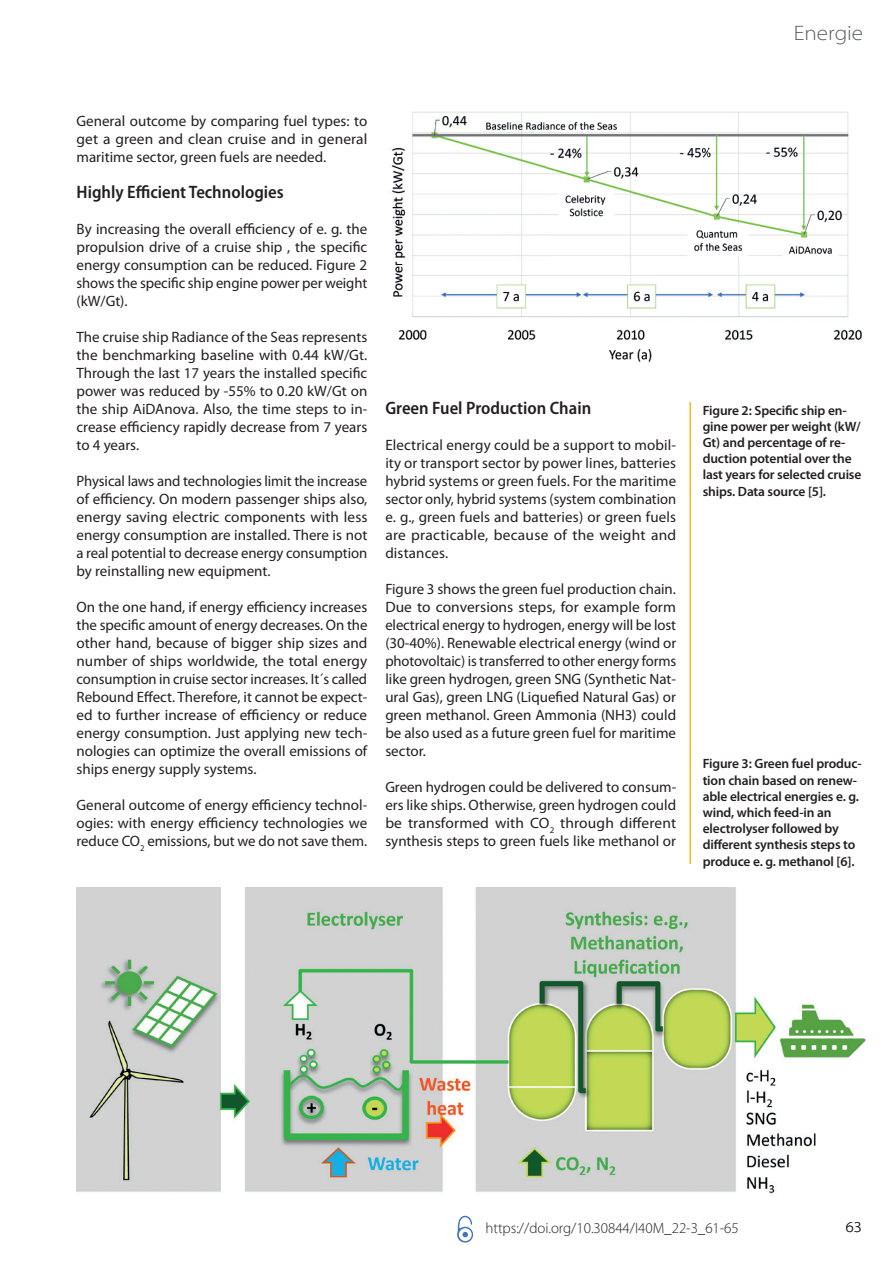
<style>
.page{position:relative;width:893px;height:1263px;background:#fff}
.page>*{position:absolute;margin:0;border:0;box-sizing:border-box;transform-origin:0 0}
.t1{font:300 semi-expanded 21px "Myriad Pro";color:#57585a}
.t2{font:600 semi-condensed 18px "Myriad Pro";color:#231f20}
.t3{font:15px/18px "Myriad Pro";color:#231f20;text-align:justify}
.t4{font:300 15px "Myriad Pro";color:#231f20}
.t5{font:300 semi-expanded 15px "Myriad Pro";color:#231f20}
.t6{font:600 13.5px/16.2px "Myriad Pro";letter-spacing:-.01em;color:#231f20}
</style>
<div class="page">
<hr style="left:689px;top:402px;width:2px;height:462px;background:#fcb814">
<img style="left:391px;top:112px;width:471px;height:250px">
<img style="left:77px;top:887px;width:789px;height:307px">
<svg style="left:457px;top:1215px;width:17px;height:28px"></svg>
<h1 class="t1" style="left:794px;top:21px;width:71px">Energie</h1>
<p class="t3" style="left:77px;top:112px;width:292px">General outcome by comparing fuel types: to get a green and clean cruise and in general maritime sector, green fuels are needed.</p>
<p class="t2" style="left:77px;top:181px;width:209px">Highly Efficient Technologies</p>
<p class="t3" style="left:77px;top:220px;width:292px">By increasing the overall efficiency of e. g. the propulsion drive of a cruise ship , the specific energy consumption can be reduced. Figure 2 shows the specific ship engine power per weight (kW/Gt).</p>
<p class="t3" style="left:77px;top:328px;width:292px">The cruise ship Radiance of the Seas represents the benchmarking baseline with 0.44 kW/Gt.<br>Through the last 17 years the installed specific power was reduced by -55% to 0.20 kW/Gt on the ship AiDAnova. Also, the time steps to in&shy;crease efficiency rapidly decrease from 7 years to 4 years.</p>
<p class="t3" style="left:77px;top:472px;width:292px">Physical laws and technologies limit the increase of efficiency. On modern passenger ships also, energy saving electric components with less energy consumption are installed. There is not a real potential to decrease energy consumption by reinstalling new equipment.</p>
<p class="t3" style="left:77px;top:598px;width:292px">On the one hand, if energy efficiency increases the specific amount of energy decreases. On the other hand, because of bigger ship sizes and number of ships worldwide, the total energy consumption in cruise sector increases. It´s called Rebound Effect. Therefore, it cannot be expect&shy;ed to further increase of efficiency or reduce energy consumption. Just applying new tech&shy;nologies can optimize the overall emissions of ships energy supply systems.</p>
<p class="t3" style="left:77px;top:796px;width:292px">General outcome of energy efficiency technol&shy;ogies: with energy efficiency technologies we reduce CO<sub>2</sub> emissions, but we do not save them.</p>
<p class="t2" style="left:385px;top:397px;width:207px">Green Fuel Production Chain</p>
<p class="t3" style="left:385px;top:436px;width:292px">Electrical energy could be a support to mobil&shy;ity or transport sector by power lines, batteries hybrid systems or green fuels. For the maritime sector only, hybrid systems (system combination e. g., green fuels and batteries) or green fuels are practicable, because of the weight and distances.</p>
<p class="t3" style="left:385px;top:580px;width:292px">Figure 3 shows the green fuel production chain.<br>Due to conversions steps, for example form electrical energy to hydrogen, energy will be lost (30-40%). Renewable electrical energy (wind or photovoltaic) is transferred to other energy forms like green hydrogen, green SNG (Synthetic Nat&shy;ural Gas), green LNG (Liquefied Natural Gas) or green methanol. Green Ammonia (NH3) could be also used as a future green fuel for maritime sector.</p>
<p class="t3" style="left:385px;top:778px;width:292px">Green hydrogen could be delivered to consum&shy;ers like ships. Otherwise, green hydrogen could be transformed with CO<sub>2</sub> through different synthesis steps to green fuels like methanol or</p>
<p class="t6" style="left:703px;top:402px;width:160px">Figure 2: Specific ship en&shy;gine power per weight (kW/<br>Gt) and percentage of re&shy;duction potential over the last years for selected cruise ships. Data source [5].</p>
<p class="t6" style="left:703px;top:755px;width:161px">Figure 3: Green fuel produc&shy;tion chain based on renew&shy;able electrical energies e. g. wind, which feed-in an electrolyser followed by different synthesis steps to produce e. g. methanol [6].</p>
<p class="t4" style="left:485px;top:1219px;width:255px">https://doi.org/10.30844/I40M_22-3_61-65</p>
<p class="t5" style="left:846px;top:1219px;width:17px">63</p>
</div>
